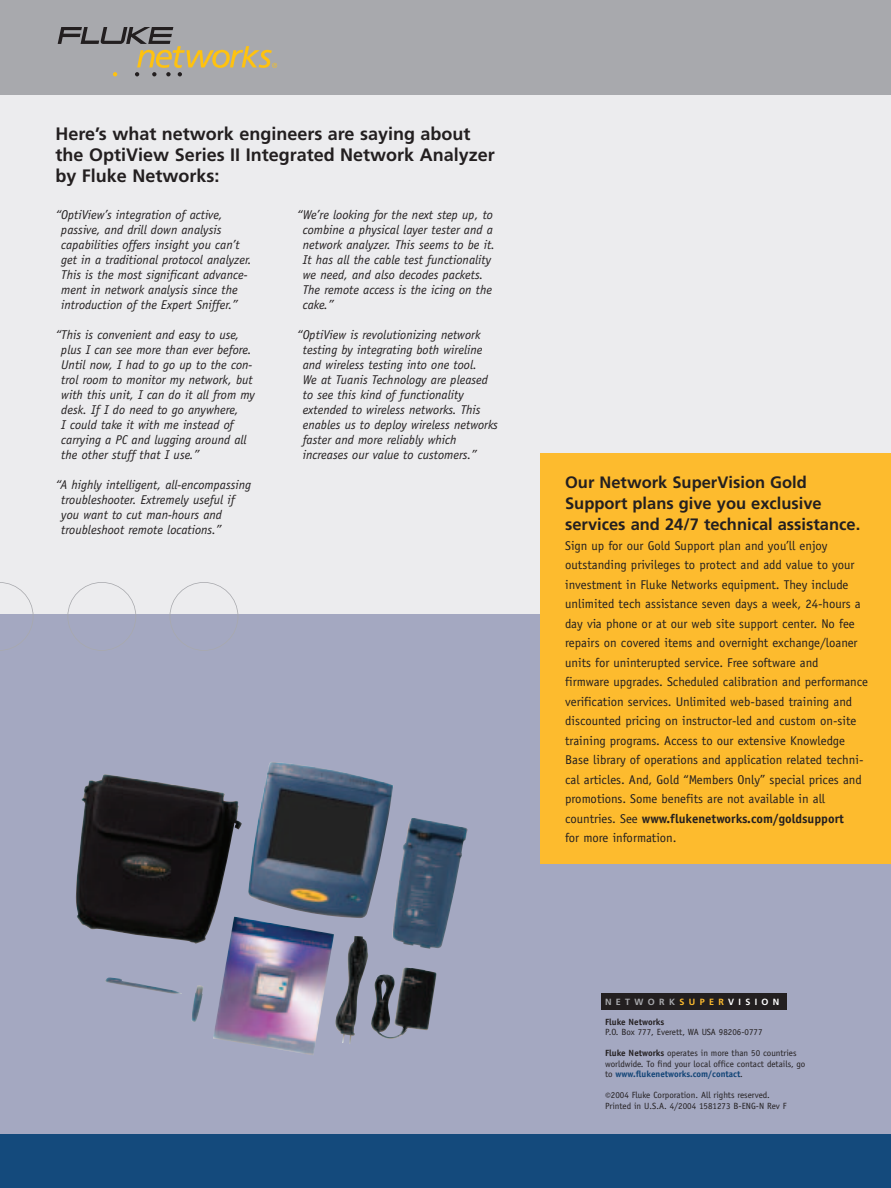
<style>
.page{position:relative;width:891px;height:1188px;background:#fff}
.page>*{position:absolute;margin:0;border:0;box-sizing:border-box;transform-origin:0 0}
.t1{font:700 18px/21px "Frutiger";color:#231f20}
.t2{font:700 16.5px/21px "Frutiger";color:#231f20}
.t3{font:italic 12.75px/15px "Officina Sans";color:#231f20}
.t4{font:12.75px/19.5px "Officina Sans";color:#231f20}
.t5{font:9px/10.5px "Officina Sans";color:#231f20}
.t6{font:700 9px "Frutiger";letter-spacing:.485em;color:#a8a9ad}
.t7{font:700 9px "Officina Sans";color:#231f20}
.s1{font-weight:700}
.s2{color:#fdbb2e}
.s3{color:#fff}
.s4{font-weight:700;color:#104376}
.s5{font-size:10.5px}
</style>
<div class="page">
<div style="left:0;top:81px;width:891px;height:1107px;background:#ececee"></div>
<div style="left:0;top:1134px;width:891px;height:54px;background:#144a7c"></div>
<div style="left:0;top:614px;width:891px;height:520px;background:#a4a8c1"></div>
<div style="left:540px;top:453px;width:351px;height:411px;background:#fdbb2e"></div>
<div style="left:601px;top:993px;width:185px;height:17px;background:#231f20"></div>
<div style="left:0;top:0;width:891px;height:94px;background:#a8a9ad"></div>
<svg style="left:58px;top:27px;width:219px;height:49px"></svg>
<svg style="left:0;top:582px;width:34px;height:69px"></svg>
<div style="left:67px;top:582px;width:69px;height:69px;border:2px solid #a8a9ad;border-radius:50%"></div>
<div style="left:170px;top:582px;width:68px;height:69px;border:2px solid #a8a9ad;border-radius:50%"></div>
<img style="left:76px;top:774px;width:361px;height:281px">
<h1 class="t1" style="left:55px;top:124px;width:441px">Here’s what network engineers are saying about the OptiView Series II Integrated Network Analyzer by Fluke Networks:</h1>
<p class="t3" style="left:61px;top:208px;width:192px;text-indent:-6px">“OptiView’s integration of active, passive, and drill down analysis capabilities offers insight you can’t get in a traditional protocol analyzer.<br>This is the most significant advance&shy;ment in network analysis since the introduction of the Expert Sniffer.”</p>
<p class="t3" style="left:61px;top:328px;width:195px;text-indent:-6px">“This is convenient and easy to use, plus I can see more than ever before.<br>Until now, I had to go up to the con&shy;trol room to monitor my network, but with this unit, I can do it all from my desk. If I do need to go anywhere,<br>I could take it with me instead of carrying a PC and lugging around all the other stuff that I use.”</p>
<p class="t3" style="left:61px;top:478px;width:191px;text-indent:-6px">“A highly intelligent, all-encompassing troubleshooter. Extremely useful if you want to cut man-hours and troubleshoot remote locations.”</p>
<p class="t3" style="left:303px;top:208px;width:194px;text-indent:-6px">“We’re looking for the next step up, to combine a physical layer tester and a network analyzer. This seems to be it.<br>It has all the cable test functionality we need, and also decodes packets.<br>The remote access is the icing on the cake.”</p>
<p class="t3" style="left:303px;top:328px;width:197px;text-indent:-6px">“OptiView is revolutionizing network testing by integrating both wireline and wireless testing into one tool.<br>We at Tuanis Technology are pleased to see this kind of functionality extended to wireless networks. This enables us to deploy wireless networks faster and more reliably which increases our value to customers.”</p>
<p class="t2" style="left:565px;top:473px;width:297px">Our Network SuperVision Gold<br>Support plans give you exclusive services and 24/7 technical assistance.</p>
<p class="t4" style="left:565px;top:537px;width:304px">Sign up for our Gold Support plan and you’ll enjoy outstanding privileges to protect and add value to your investment in Fluke Networks equipment. They include unlimited tech assistance seven days a week, 24-hours a day via phone or at our web site support center. No fee repairs on covered items and overnight exchange/loaner units for uninterupted service. Free software and<br>firmware upgrades. Scheduled calibration and performance verification services. Unlimited web-based training and discounted pricing on instructor-led and custom on-site training programs. Access to our extensive Knowledge Base library of operations and application related techni&shy;cal articles. And, Gold “Members Only” special prices and promotions. Some benefits are not available in all countries. See <span class="s1">www.flukenetworks.com/goldsupport<br></span>for more information.</p>
<p class="t6" style="left:605px;top:998px;width:176px">NETWORK<span class="s2">SUPER</span><span class="s3">VISION</span></p>
<p class="t7" style="left:605px;top:1018px;width:61px">Fluke Networks</p>
<p class="t5" style="left:605px;top:1028px;width:159px">P.O. Box 777, Everett, WA USA 98206-0777</p>
<p class="t5" style="left:605px;top:1049px;width:202px"><span class="s1">Fluke Networks</span> operates in more than 50 countries worldwide. To find your local office contact details, go to <span class="s4">www.flukenetworks.com/contact</span>.</p>
<p class="t5" style="left:605px;top:1091px;width:183px"><span class="s5">©</span>2004 Fluke Corporation. All rights reserved.<br>Printed in U.S.A. 4/2004 1581273 B-ENG-N Rev F</p>
</div>
